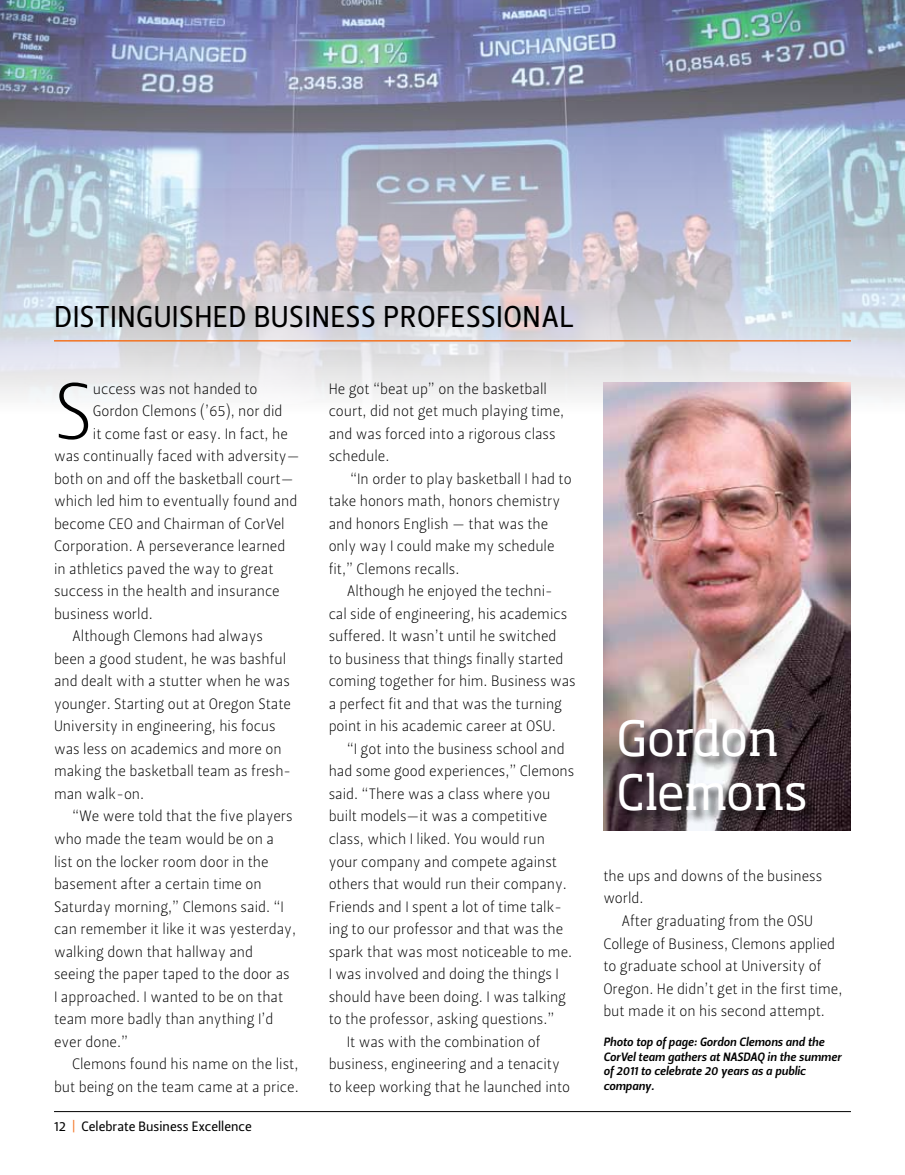
<style>
.page{position:relative;width:905px;height:1175px;background:#fff}
.page>*{position:absolute;margin:0;border:0;box-sizing:border-box;transform-origin:0 0}
.t1{font:79.35px "Leitura Sans Grot 1";color:#000}
.t2{font:48px/54px "Soho Std";letter-spacing:-.01em;color:#fff}
.t3{font:30px "Leitura Sans Grot 2";letter-spacing:.015em;color:#000}
.t4{font:15px/22.5px "Leitura Sans Grot 1";color:#000}
.t5{font:13.5px "Leitura Sans Grot 2";color:#000}
.t6{font:12px/14.4px "Leitura Sans Italic 3";color:#000}
.s1{color:#f37321}
</style>
<div class="page">
<hr style="left:54px;top:1111px;width:796px;height:1px;background:#000">
<img style="left:0;top:0;width:904px;height:446px">
<hr style="left:54px;top:340px;width:796px;height:1px;background:#f37321">
<img style="left:603px;top:382px;width:247px;height:448px">
<div style="left:618px;top:717px;width:201px;height:107px;background:#000;opacity:.75"></div>
<h3 class="t3" style="left:54px;top:296px;width:99px">Distinguished</h3>
<h3 class="t3" style="left:254px;top:296px;width:319px">BUSINESS PROFESSIONAL</h3>
<h1 class="t1" style="left:54px;top:357px;width:40px">S</h1>
<p class="t4" style="left:93px;top:377px;width:166px">uccess was not handed to</p>
<p class="t4" style="left:93px;top:400px;width:191px">Gordon Clemons (’65), nor did</p>
<p class="t4" style="left:93px;top:422px;width:196px">it come fast or easy. In fact, he</p>
<p class="t4" style="left:54px;top:445px;width:247px">was continually faced with adversity—</p>
<p class="t4" style="left:54px;top:467px;width:241px">both on and off the basketball court—</p>
<p class="t4" style="left:54px;top:490px;width:245px">which led him to eventually found and</p>
<p class="t4" style="left:54px;top:512px;width:232px">become CEO and Chairman of CorVel</p>
<p class="t4" style="left:54px;top:535px;width:233px">Corporation. A perseverance learned</p>
<p class="t4" style="left:54px;top:557px;width:221px">in athletics paved the way to great</p>
<p class="t4" style="left:54px;top:580px;width:227px">success in the health and insurance</p>
<p class="t4" style="left:54px;top:602px;width:100px">business world.</p>
<p class="t4" style="left:72px;top:625px;width:192px">Although Clemons had always</p>
<p class="t4" style="left:54px;top:647px;width:234px">been a good student, he was bashful</p>
<p class="t4" style="left:54px;top:670px;width:237px">and dealt with a stutter when he was</p>
<p class="t4" style="left:54px;top:692px;width:238px">younger. Starting out at Oregon State</p>
<p class="t4" style="left:54px;top:715px;width:223px">University in engineering, his focus</p>
<p class="t4" style="left:54px;top:737px;width:229px">was less on academics and more on</p>
<p class="t4" style="left:54px;top:760px;width:238px">making the basketball team as fresh-</p>
<p class="t4" style="left:54px;top:782px;width:92px">man walk-on.</p>
<p class="t4" style="left:72px;top:805px;width:222px">“We were told that the five players</p>
<p class="t4" style="left:54px;top:827px;width:221px">who made the team would be on a</p>
<p class="t4" style="left:54px;top:850px;width:216px">list on the locker room door in the</p>
<p class="t4" style="left:54px;top:872px;width:209px">basement after a certain time on</p>
<p class="t4" style="left:54px;top:895px;width:231px">Saturday morning,” Clemons said. “I</p>
<p class="t4" style="left:54px;top:917px;width:244px">can remember it like it was yesterday,</p>
<p class="t4" style="left:54px;top:940px;width:200px">walking down that hallway and</p>
<p class="t4" style="left:54px;top:962px;width:237px">seeing the paper taped to the door as</p>
<p class="t4" style="left:54px;top:985px;width:231px">I approached. I wanted to be on that</p>
<p class="t4" style="left:54px;top:1007px;width:221px">team more badly than anything I’d</p>
<p class="t4" style="left:54px;top:1030px;width:76px">ever done.”</p>
<p class="t4" style="left:72px;top:1052px;width:228px">Clemons found his name on the list,</p>
<p class="t4" style="left:54px;top:1075px;width:246px">but being on the team came at a price.</p>
<p class="t5" style="left:54px;top:1117px;width:199px">12 <span class="s1">|</span> Celebrate Business Excellence</p>
<p class="t4" style="left:328px;top:377px;width:237px">He got “beat up” on the basketball court, did not get much playing time, and was forced into a rigorous class schedule.</p>
<p class="t4" style="left:328px;top:467px;width:244px;text-indent:21px">“In order to play basketball I had to take honors math, honors chemistry and honors English — that was the only way I could make my schedule fit,” Clemons recalls.</p>
<p class="t4" style="left:328px;top:580px;width:248px;text-indent:18px">Although he enjoyed the techni-<br>cal side of engineering, his academics suffered. It wasn’t until he switched<br>to business that things finally started coming together for him. Business was a perfect fit and that was the turning point in his academic career at OSU.</p>
<p class="t4" style="left:346px;top:737px;width:219px">“I got into the business school and</p>
<p class="t4" style="left:328px;top:760px;width:247px">had some good experiences,” Clemons</p>
<p class="t4" style="left:328px;top:782px;width:223px">said. “There was a class where you</p>
<p class="t4" style="left:328px;top:805px;width:220px">built models—it was a competitive</p>
<p class="t4" style="left:328px;top:827px;width:218px">class, which I liked. You would run</p>
<p class="t4" style="left:328px;top:850px;width:230px">your company and compete against</p>
<p class="t4" style="left:328px;top:872px;width:240px">others that would run their company.</p>
<p class="t4" style="left:328px;top:895px;width:235px">Friends and I spent a lot of time talk-</p>
<p class="t4" style="left:328px;top:917px;width:236px">ing to our professor and that was the</p>
<p class="t4" style="left:328px;top:940px;width:245px">spark that was most noticeable to me.</p>
<p class="t4" style="left:328px;top:962px;width:232px">I was involved and doing the things I</p>
<p class="t4" style="left:328px;top:985px;width:239px">should have been doing. I was talking</p>
<p class="t4" style="left:328px;top:1007px;width:227px">to the professor, asking questions.”</p>
<p class="t4" style="left:346px;top:1030px;width:195px">It was with the combination of</p>
<p class="t4" style="left:328px;top:1052px;width:233px">business, engineering and a tenacity</p>
<p class="t4" style="left:328px;top:1075px;width:243px">to keep working that he launched into</p>
<h2 class="t2" style="left:616px;top:710px;width:192px">Gordon<br>Clemons</h2>
<p class="t4" style="left:603px;top:864px;width:220px">the ups and downs of the business world.</p>
<p class="t4" style="left:603px;top:909px;width:240px;text-indent:18px">After graduating from the OSU College of Business, Clemons applied to graduate school at University of Oregon. He didn’t get in the first time, but made it on his second attempt.</p>
<p class="t6" style="left:603px;top:1035px;width:239px">Photo top of page: Gordon Clemons and the<br>CorVel team gathers at NASDAQ in the summer of 2011 to celebrate 20 years as a public company.</p>
</div>
